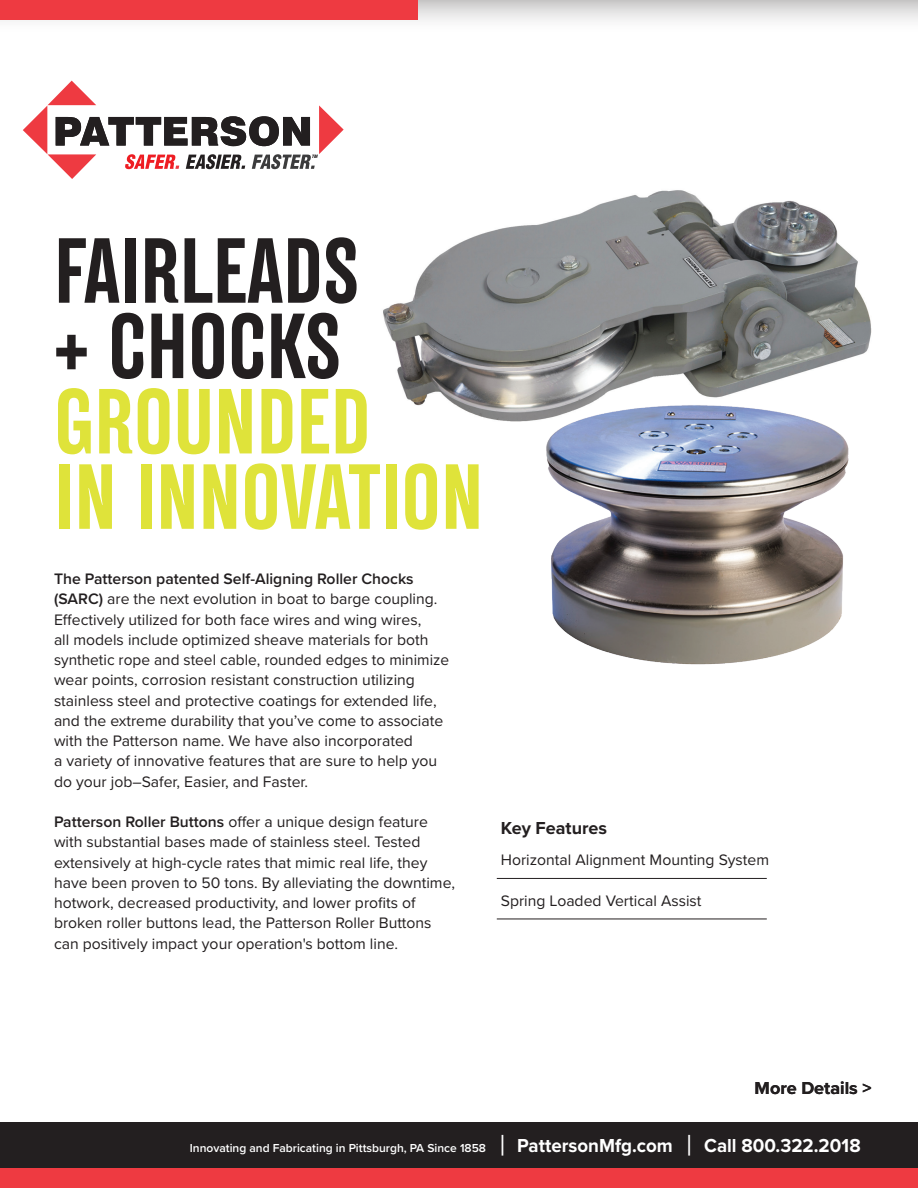
<style>
.page{position:relative;width:918px;height:1188px;background:#fff}
.page>*{position:absolute;margin:0;border:0;box-sizing:border-box;transform-origin:0 0}
.t1{font:700 83.7px/75.3px "TT Backwards Sans";color:#dfe33a;scale:.96 1}
.t2{font:700 83.7px/75.3px "TT Backwards Sans";color:#231f20;scale:.96 1}
.t3{font:700 18px "Proxima Nova";color:#231f20}
.t4{font:15.75px/20.2px "Proxima Nova";color:#231f20}
.t5{font:600 12px "Proxima Nova";color:#fff}
.s1{font-weight:600}
.s2{font-weight:700;font-size:29.25px}
.s3{font-weight:700;font-size:19.5px}
</style>
<div class="page">
<svg style="left:0;top:0;width:918px;height:21px"></svg>
<div style="left:0;top:1122px;width:918px;height:66px;background:#ee3a41"></div>
<div style="left:0;top:1122px;width:918px;height:46px;background:#231f20"></div>
<div style="left:0;top:0;width:418px;height:20px;background:#ee3a41"></div>
<svg style="left:23px;top:80px;width:321px;height:99px"></svg>
<hr style="left:497px;top:878px;width:270px;height:1px;background:#231f20">
<hr style="left:497px;top:919px;width:270px;height:1px;background:#231f20">
<img style="left:383px;top:190px;width:489px;height:217px">
<img style="left:459px;top:390px;width:413px;height:275px">
<h1 class="t2" style="left:54px;top:235px;width:320px">FAIRLEADS + CHOCKS</h1>
<h1 class="t1" style="left:54px;top:386px;width:449px">GROUNDED<br>IN INNOVATION</h1>
<p class="t4" style="left:54px;top:568px;width:397px"><span class="s1">The Patterson patented Self-Aligning Roller Chocks (SARC)</span> are the next evolution in boat to barge coupling.<br>Effectively utilized for both face wires and wing wires,<br>all models include optimized sheave materials for both synthetic rope and steel cable, rounded edges to minimize wear points, corrosion resistant construction utilizing stainless steel and protective coatings for extended life, and the extreme durability that you’ve come to associate with the Patterson name. We have also incorporated<br>a variety of innovative features that are sure to help you do your job–Safer, Easier, and Faster.</p>
<p class="t4" style="left:54px;top:811px;width:403px"><span class="s1">Patterson Roller Buttons</span> offer a unique design feature with substantial bases made of stainless steel. Tested extensively at high-cycle rates that mimic real life, they have been proven to 50 tons. By alleviating the downtime, hotwork, decreased productivity, and lower profits of broken roller buttons lead, the Patterson Roller Buttons can positively impact your operation's bottom line.</p>
<p class="t3" style="left:501px;top:814px;width:108px">Key Features</p>
<p class="t4" style="left:501px;top:849px;width:270px">Horizontal Alignment Mounting System</p>
<p class="t4" style="left:501px;top:890px;width:202px">Spring Loaded Vertical Assist</p>
<p class="t3" style="left:755px;top:1075px;width:118px">More Details &gt;</p>
<p class="t5" style="left:190px;top:1139px;width:672px">Innovating and Fabricating in Pittsburgh, PA Since 1858 <span class="s2">|</span> <span class="s3">PattersonMfg.com</span> <span class="s2">|</span> <span class="s3">Call 800.322.2018</span></p>
</div>
